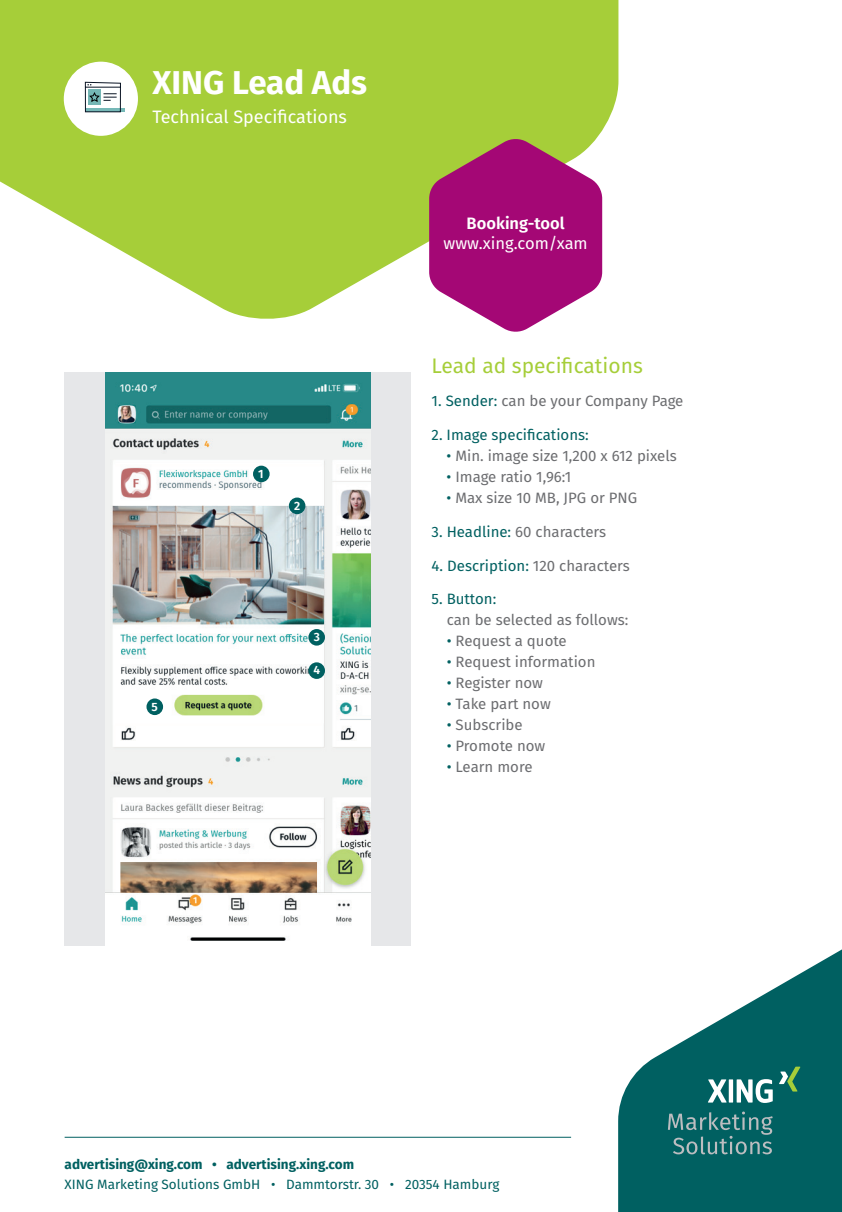
<style>
.page{position:relative;width:842px;height:1212px;background:#fff}
.page>*{position:absolute;margin:0;border:0;box-sizing:border-box;transform-origin:0 0}
.t1{font:700 33px "Fira Sans";color:#fff}
.t2{font:21px "Fira Sans";color:#a6ce39}
.t3{font:18px "Fira Sans";color:#fff}
.t4{font:16.5px "Fira Sans";color:#fff}
.t5{font:600 16.5px "Fira Sans";color:#fff}
.t6{font:15px "Fira Sans";color:#6c6d70}
.t7{font:15px "Fira Sans";color:#006061}
.t8{font:13.5px "Fira Sans";color:#006061}
.t9{font:700 13.5px "Fira Sans";color:#006061}
.t10{font:600 12px "Fira Sans";color:#fff}
.s1{color:#006061}
.s2{color:#6c6d70}
</style>
<div class="page">
<svg style="left:0;top:0;width:618px;height:319px;fill:#a6ce39"></svg>
<svg style="left:429px;top:138px;width:173px;height:194px;background:#b13c83"></svg>
<svg style="left:618px;top:949px;width:224px;height:263px;fill:#006061"></svg>
<svg style="left:708px;top:1079px;width:18px;height:23px"></svg>
<hr style="left:729px;top:1079px;width:4px;height:23px;background:#fff">
<svg style="left:737px;top:1079px;width:36px;height:24px"></svg>
<svg style="left:779px;top:1066px;width:21px;height:25px"></svg>
<svg style="left:668px;top:1111px;width:105px;height:43px;background:#2c7577"></svg>
<hr style="left:65px;top:1137px;width:506px;height:1px;background:#006061">
<div style="left:64px;top:62px;width:74px;height:74px;background:#fff;border-radius:50%"></div>
<hr style="left:86px;top:108px;width:39px;height:4px;background:#76b8b7">
<svg style="left:85px;top:82px;width:36px;height:30px"></svg>
<div style="left:64px;top:372px;width:346px;height:574px;background:#e6e7e9"></div>
<img style="left:106px;top:372px;width:264px;height:574px">
<div style="left:253px;top:466px;width:17px;height:16px;background:#006061;border-radius:50%"></div>
<div style="left:289px;top:497px;width:16px;height:17px;background:#006061;border-radius:50%"></div>
<div style="left:308px;top:629px;width:17px;height:17px;background:#006061;border-radius:50%"></div>
<div style="left:308px;top:662px;width:17px;height:17px;background:#006061;border-radius:50%"></div>
<div style="left:146px;top:698px;width:17px;height:17px;background:#006061;border-radius:50%"></div>
<h1 class="t1" style="left:152px;top:55px;width:216px">XING Lead Ads</h1>
<p class="t3" style="left:152px;top:103px;width:196px">Technical Specifications</p>
<p class="t10" style="left:151px;top:696px;width:8px">5</p>
<p class="t10" style="left:258px;top:464px;width:7px">1</p>
<p class="t10" style="left:294px;top:496px;width:8px">2</p>
<p class="t10" style="left:314px;top:627px;width:8px">3</p>
<p class="t10" style="left:314px;top:660px;width:8px">4</p>
<p class="t5" style="left:467px;top:210px;width:100px">Booking-tool</p>
<p class="t4" style="left:444px;top:230px;width:146px">www.xing.com/xam</p>
<h2 class="t2" style="left:432px;top:349px;width:213px">Lead ad specifications</h2>
<p class="t6" style="left:432px;top:390px;width:253px"><span class="s1">1. Sender:</span> can be your Company Page</p>
<p class="t7" style="left:432px;top:423px;width:159px">2. Image specifications:</p>
<p class="t6" style="left:447px;top:444px;width:232px"><span class="s1">•</span> Min. image size 1,200 x 612 pixels</p>
<p class="t6" style="left:447px;top:465px;width:126px"><span class="s1">•</span> Image ratio 1,96:1</p>
<p class="t6" style="left:447px;top:486px;width:192px"><span class="s1">•</span> Max size 10 MB, JPG or PNG</p>
<p class="t6" style="left:432px;top:520px;width:176px"><span class="s1">3. Headline:</span> 60 characters</p>
<p class="t7" style="left:432px;top:554px;width:200px">4. Description: <span class="s2">120 characters</span></p>
<p class="t7" style="left:432px;top:588px;width:66px">5. Button:</p>
<p class="t6" style="left:447px;top:609px;width:183px">can be selected as follows:</p>
<p class="t6" style="left:447px;top:630px;width:122px"><span class="s1">•</span> Request a quote</p>
<p class="t6" style="left:447px;top:651px;width:150px"><span class="s1">•</span> Request information</p>
<p class="t6" style="left:447px;top:672px;width:98px"><span class="s1">•</span> Register now</p>
<p class="t6" style="left:447px;top:693px;width:106px"><span class="s1">•</span> Take part now</p>
<p class="t6" style="left:447px;top:714px;width:77px"><span class="s1">•</span> Subscribe</p>
<p class="t6" style="left:447px;top:735px;width:100px"><span class="s1">•</span> Promote now</p>
<p class="t6" style="left:447px;top:756px;width:87px"><span class="s1">•</span> Learn more</p>
<p class="t9" style="left:65px;top:1153px;width:291px">advertising@xing.com • advertising.xing.com</p>
<p class="t8" style="left:65px;top:1174px;width:436px">XING Marketing Solutions GmbH • Dammtorstr. 30 • 20354 Hamburg</p>
</div>
